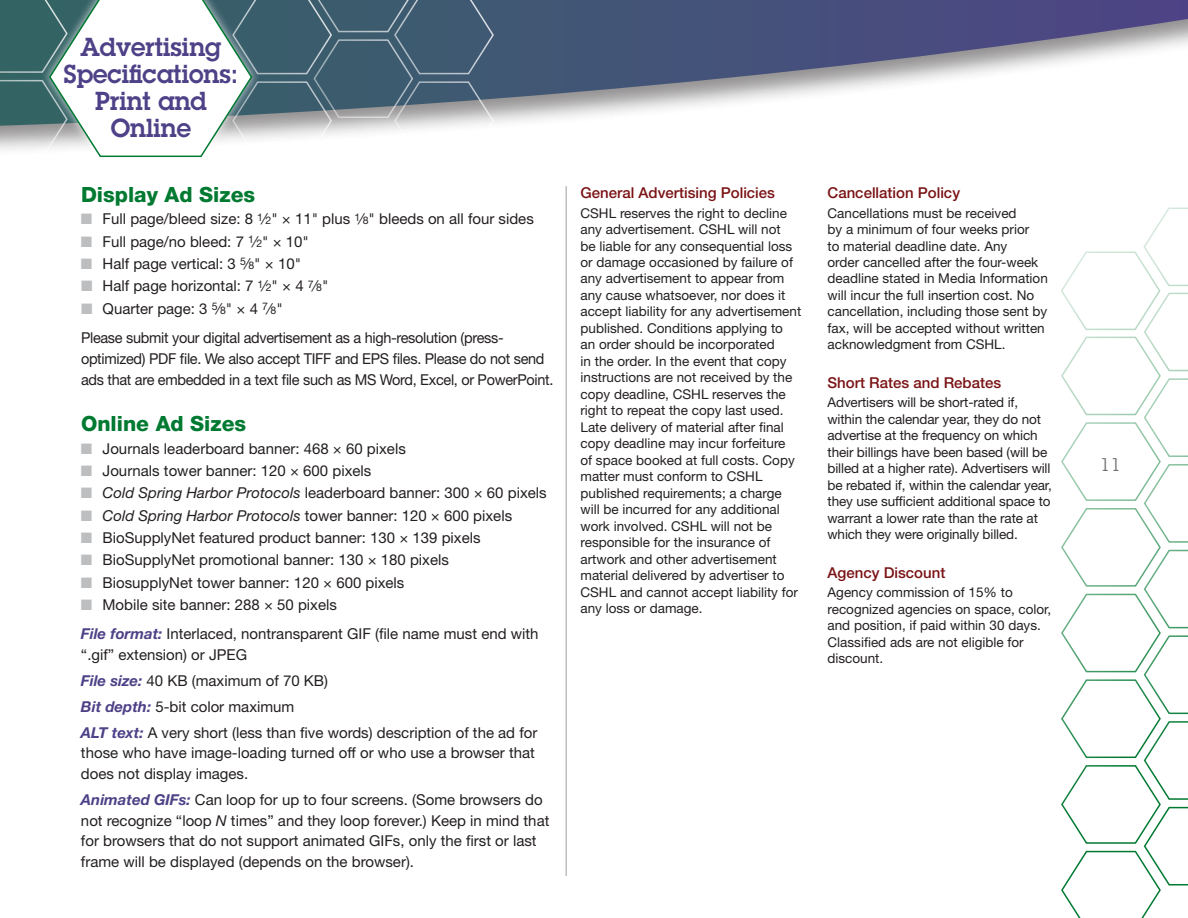
<style>
.page{position:relative;width:1188px;height:918px;background:#fff}
.page>*{position:absolute;margin:0;border:0;box-sizing:border-box;transform-origin:0 0}
.t1{font:600 25.5px/27px "Lubalin Graph";color:#4e4187;text-align:center}
.t2{font:800 21px "Helvetica Neue";color:#007931}
.t3{font:18px "Lubalin Graph";color:#6d6e71}
.t4{font:15px/20.7px "Helvetica Neue";color:#231f20}
.t5{font:15px/21px "Helvetica Neue";letter-spacing:-.02em;color:#231f20;scale:.96 1}
.t6{font:15px/29.7px "Helvetica Neue";letter-spacing:-.02em;color:#231f20}
.t7{font:500 15px "Helvetica Neue";color:#7a1315}
.t8{font:italic 15px "Helvetica Neue";color:#231f20}
.t9{font:13.5px/16.5px "Helvetica Neue";color:#231f20}
.s1{color:#bcbec0}
.s2{font-size:10.5px}
.s3{font-style:italic}
.s4{font-style:normal}
.s5{font-weight:700;font-style:italic;color:#4e4187}
</style>
<div class="page">
<svg style="left:495px;top:0;width:693px;height:123px"></svg>
<svg style="left:1143px;top:207px;width:45px;height:679px"></svg>
<svg style="left:1061px;top:251px;width:101px;height:667px"></svg>
<svg style="left:0;top:0;width:495px;height:158px"></svg>
<hr style="left:566px;top:186px;width:1px;height:690px;background:#bcbec0">
<h1 class="t1" style="left:64px;top:33px;width:176px">Advertising<br>Specifications:<br>Print and<br>Online</h1>
<h2 class="t2" style="left:81px;top:182px;width:176px">Display Ad Sizes</h2>
<p class="t4" style="left:81px;top:209px;width:454px"><span class="s1">■</span> Full page/bleed size: 8 <sup>1</sup>⁄<span class="s2">2</span>" × 11" plus <sup>1</sup>⁄<span class="s2">8</span>" bleeds on all four sides</p>
<p class="t4" style="left:81px;top:231px;width:230px"><span class="s1">■</span> Full page/no bleed: 7 <sup>1</sup>⁄<span class="s2">2</span>" × 10"</p>
<p class="t4" style="left:81px;top:253px;width:222px"><span class="s1">■</span> Half page vertical: 3 <sup>5</sup>⁄<span class="s2">8</span>" × 10"</p>
<p class="t4" style="left:81px;top:276px;width:249px"><span class="s1">■</span> Half page horizontal: 7 <sup>1</sup>⁄<span class="s2">2</span>" × 4 <sup>7</sup>⁄<span class="s2">8</span>"</p>
<p class="t6" style="left:81px;top:293px;width:424px"><span class="s1">■</span> Quarter page: 3 <sup>5</sup>⁄<span class="s2">8</span>" × 4 <sup>7</sup>⁄<span class="s2">8</span>"<br>Please submit your digital advertisement as a high-resolution (press-</p>
<p class="t5" style="left:81px;top:348px;width:494px">optimized) PDF file. We also accept TIFF and EPS files. Please do not send ads that are embedded in a text file such as MS Word, Excel, or PowerPoint.</p>
<h2 class="t2" style="left:81px;top:411px;width:167px">Online Ad Sizes</h2>
<p class="t4" style="left:81px;top:438px;width:326px"><span class="s1">■</span> Journals leaderboard banner: 468 × 60 pixels</p>
<p class="t4" style="left:81px;top:460px;width:292px"><span class="s1">■</span> Journals tower banner: 120 × 600 pixels</p>
<p class="t4" style="left:81px;top:482px;width:467px"><span class="s1">■</span> <span class="s3">Cold Spring Harbor Protocols</span> leaderboard banner: 300 × 60 pixels</p>
<p class="t8" style="left:81px;top:506px;width:433px"><span class="s1">■</span> Cold Spring Harbor Protocols <span class="s4">tower banner: 120 × 600 pixels</span></p>
<p class="t4" style="left:81px;top:527px;width:401px"><span class="s1">■</span> BioSupplyNet featured product banner: 130 × 139 pixels</p>
<p class="t4" style="left:81px;top:549px;width:369px"><span class="s1">■</span> BioSupplyNet promotional banner: 130 × 180 pixels</p>
<p class="t4" style="left:81px;top:572px;width:325px"><span class="s1">■</span> BiosupplyNet tower banner: 120 × 600 pixels</p>
<p class="t4" style="left:81px;top:590px;width:459px;line-height:29.2px"><span class="s1">■</span> Mobile site banner: 288 × 50 pixels<br><span class="s5">File format:</span> Interlaced, nontransparent GIF (file name must end with</p>
<p class="t4" style="left:81px;top:641px;width:458px;line-height:26.1px">“.gif” extension) or JPEG<br><span class="s5">File size:</span> 40 KB (maximum of 70 KB)<br><span class="s5">Bit depth:</span> 5-bit color maximum<br><span class="s5">ALT text:</span> A very short (less than five words) description of the ad for</p>
<p class="t4" style="left:81px;top:743px;width:455px">those who have image-loading turned off or who use a browser that does not display images.</p>
<p class="t4" style="left:81px;top:789px;width:470px"><span class="s5">Animated GIFs:</span> Can loop for up to four screens. (Some browsers do not recognize “loop <span class="s3">N</span> times” and they loop forever.) Keep in mind that for browsers that do not support animated GIFs, only the first or last frame will be displayed (depends on the browser).</p>
<p class="t7" style="left:580px;top:183px;width:196px">General Advertising Policies</p>
<p class="t9" style="left:580px;top:204px;width:222px">CSHL reserves the right to decline any advertisement. CSHL will not<br>be liable for any consequential loss or damage occasioned by failure of any advertisement to appear from any cause whatsoever, nor does it accept liability for any advertisement published. Conditions applying to<br>an order should be incorporated<br>in the order. In the event that copy instructions are not received by the copy deadline, CSHL reserves the right to repeat the copy last used.<br>Late delivery of material after final copy deadline may incur forfeiture<br>of space booked at full costs. Copy matter must conform to CSHL published requirements; a charge will be incurred for any additional work involved. CSHL will not be responsible for the insurance of artwork and other advertisement material delivered by advertiser to CSHL and cannot accept liability for any loss or damage.</p>
<p class="t7" style="left:828px;top:183px;width:134px">Cancellation Policy</p>
<p class="t9" style="left:828px;top:204px;width:222px">Cancellations must be received<br>by a minimum of four weeks prior<br>to material deadline date. Any<br>order cancelled after the four-week deadline stated in Media Information will incur the full insertion cost. No cancellation, including those sent by fax, will be accepted without written acknowledgment from CSHL.</p>
<p class="t7" style="left:828px;top:373px;width:175px">Short Rates and Rebates</p>
<p class="t9" style="left:828px;top:394px;width:226px">Advertisers will be short-rated if, within the calendar year, they do not advertise at the frequency on which their billings have been based (will be billed at a higher rate). Advertisers will be rebated if, within the calendar year, they use sufficient additional space to warrant a lower rate than the rate at which they were originally billed.</p>
<p class="t7" style="left:828px;top:563px;width:119px">Agency Discount</p>
<p class="t9" style="left:828px;top:584px;width:225px">Agency commission of 15% to recognized agencies on space, color, and position, if paid within 30 days.<br>Classified ads are not eligible for discount.</p>
<h3 class="t3" style="left:1100px;top:453px;width:22px">11</h3>
</div>
